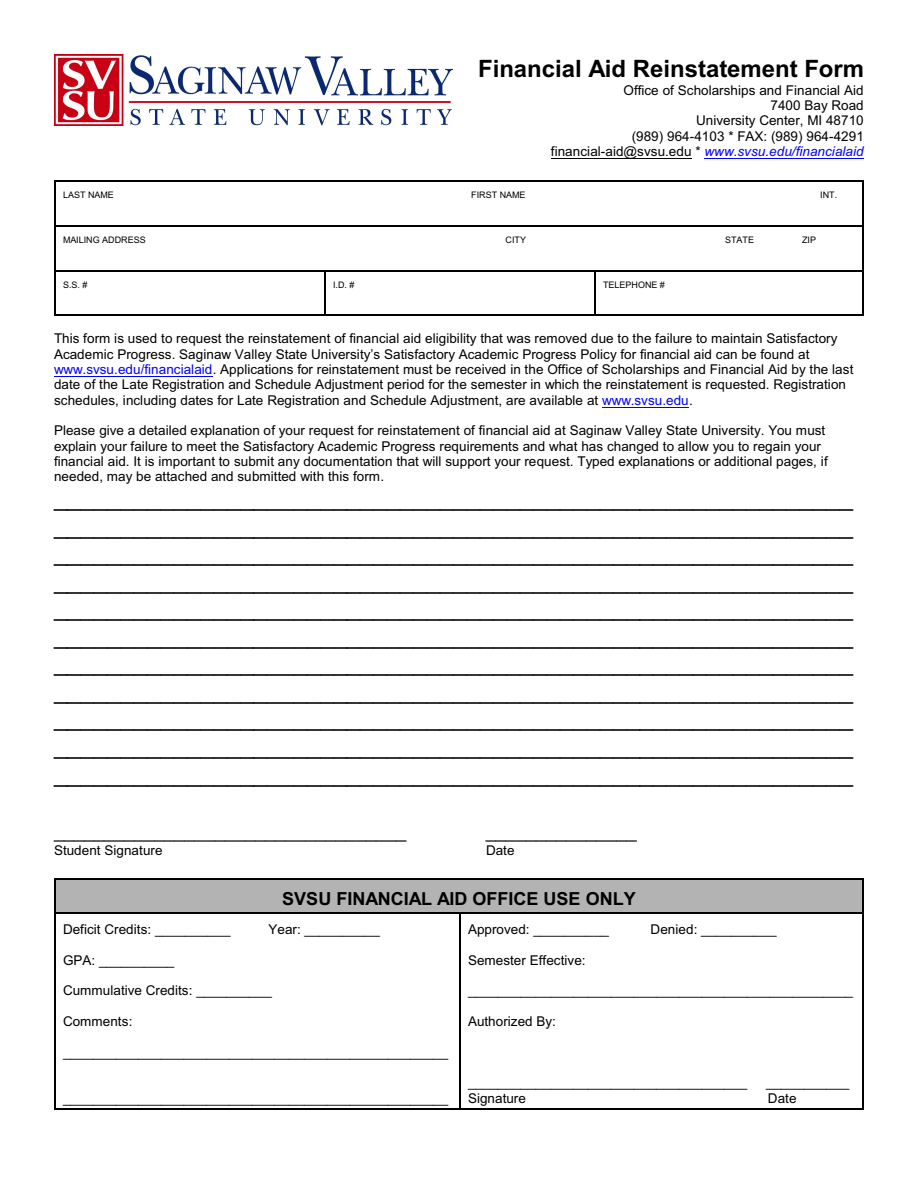
<style>
.page{position:relative;width:918px;height:1188px;background:#fff}
.page>*{position:absolute;margin:0;border:0;box-sizing:border-box;transform-origin:0 0}
.t1{font:24px/27.6px "Arial";color:#000;text-align:justify}
.t2{font:700 24px "Arial";color:#000}
.t3{font:18px "Arial";color:#000}
.t4{font:700 18px "Arial";color:#000}
.t5{font:13.5px/15.3px "Arial";color:#000}
.t6{font:9px "Arial";color:#000}
.s1{font-style:italic;color:#00f}
.s2{color:#00f}
</style>
<div class="page">
<hr style="left:54px;top:180px;width:1px;height:45px;background:#000">
<hr style="left:863px;top:180px;width:1px;height:45px;background:#000">
<hr style="left:54px;top:180px;width:810px;height:1px;background:#000">
<hr style="left:54px;top:225px;width:1px;height:45px;background:#000">
<hr style="left:863px;top:225px;width:1px;height:45px;background:#000">
<hr style="left:54px;top:225px;width:810px;height:2px;background:#000">
<hr style="left:54px;top:271px;width:1px;height:45px;background:#000">
<hr style="left:54px;top:271px;width:270px;height:1px;background:#000">
<hr style="left:54px;top:314px;width:270px;height:2px;background:#000">
<hr style="left:324px;top:271px;width:1px;height:45px;background:#000">
<hr style="left:324px;top:271px;width:270px;height:1px;background:#000">
<hr style="left:324px;top:314px;width:270px;height:2px;background:#000">
<hr style="left:594px;top:271px;width:1px;height:45px;background:#000">
<hr style="left:863px;top:271px;width:1px;height:45px;background:#000">
<hr style="left:594px;top:271px;width:270px;height:1px;background:#000">
<hr style="left:594px;top:314px;width:270px;height:2px;background:#000">
<div style="left:54px;top:878px;width:810px;height:35px;background:#b3b3b3"></div>
<hr style="left:54px;top:878px;width:1px;height:35px;background:#000">
<hr style="left:863px;top:878px;width:1px;height:35px;background:#000">
<hr style="left:54px;top:878px;width:810px;height:1px;background:#000">
<hr style="left:54px;top:913px;width:1px;height:197px;background:#000">
<hr style="left:54px;top:913px;width:405px;height:1px;background:#000">
<hr style="left:54px;top:1108px;width:405px;height:2px;background:#000">
<hr style="left:459px;top:913px;width:1px;height:197px;background:#000">
<hr style="left:863px;top:913px;width:1px;height:197px;background:#000">
<hr style="left:459px;top:913px;width:405px;height:1px;background:#000">
<hr style="left:459px;top:1108px;width:405px;height:2px;background:#000">
<hr style="left:551px;top:158px;width:141px;height:1px;background:#000">
<hr style="left:705px;top:158px;width:159px;height:1px;background:#00f">
<hr style="left:54px;top:376px;width:159px;height:1px;background:#00f">
<hr style="left:602px;top:407px;width:87px;height:1px;background:#00f">
<img style="left:55px;top:55px;width:398px;height:70px">
<h1 class="t2" style="left:478px;top:59px;width:387px">Financial Aid Reinstatement Form</h1>
<p class="t5" style="left:551px;top:84px;width:314px;text-align:right">Office of Scholarships and Financial Aid<br>7400 Bay Road<br>University Center, MI 48710<br>(989) 964-4103 * FAX: (989) 964-4291 financial-aid@svsu.edu * <span class="s1">www.svsu.edu/financialaid</span></p>
<p class="t6" style="left:63px;top:191px;width:52px">LAST NAME</p>
<p class="t6" style="left:471px;top:191px;width:56px">FIRST NAME</p>
<p class="t6" style="left:820px;top:191px;width:19px">INT.</p>
<p class="t6" style="left:63px;top:236px;width:84px">MAILING ADDRESS</p>
<p class="t6" style="left:506px;top:236px;width:22px">CITY</p>
<p class="t6" style="left:725px;top:236px;width:31px">STATE</p>
<p class="t6" style="left:802px;top:236px;width:16px">ZIP</p>
<p class="t6" style="left:63px;top:282px;width:26px">S.S. #</p>
<p class="t6" style="left:333px;top:282px;width:23px">I.D. #</p>
<p class="t6" style="left:603px;top:282px;width:63px">TELEPHONE #</p>
<p class="t5" style="left:54px;top:332px;width:801px">This form is used to request the reinstatement of financial aid eligibility that was removed due to the failure to maintain Satisfactory Academic Progress. Saginaw Valley State University’s Satisfactory Academic Progress Policy for financial aid can be found at <span class="s2">www.svsu.edu/financialaid</span>. Applications for reinstatement must be received in the Office of Scholarships and Financial Aid by the last date of the Late Registration and Schedule Adjustment period for the semester in which the reinstatement is requested. Registration schedules, including dates for Late Registration and Schedule Adjustment, are available at <span class="s2">www.svsu.edu</span>.</p>
<p class="t5" style="left:54px;top:424px;width:775px">Please give a detailed explanation of your request for reinstatement of financial aid at Saginaw Valley State University. You must explain your failure to meet the Satisfactory Academic Progress requirements and what has changed to allow you to regain your financial aid. It is important to submit any documentation that will support your request. Typed explanations or additional pages, if needed, may be attached and submitted with this form.</p>
<p class="t1" style="left:54px;top:486px;width:801px">____________________________________________________________ ____________________________________________________________ ____________________________________________________________ ____________________________________________________________ ____________________________________________________________ ____________________________________________________________ ____________________________________________________________ ____________________________________________________________ ____________________________________________________________ ____________________________________________________________ ____________________________________________________________</p>
<h2 class="t3" style="left:54px;top:825px;width:354px">___________________________________</h2>
<h2 class="t3" style="left:486px;top:825px;width:152px">_______________</h2>
<p class="t5" style="left:54px;top:843px;width:110px">Student Signature</p>
<p class="t5" style="left:486px;top:843px;width:30px">Date</p>
<h2 class="t4" style="left:282px;top:891px;width:355px">SVSU FINANCIAL AID OFFICE USE ONLY</h2>
<p class="t5" style="left:63px;top:923px;width:169px">Deficit Credits: __________</p>
<p class="t5" style="left:269px;top:923px;width:113px">Year: __________</p>
<p class="t5" style="left:63px;top:954px;width:113px">GPA: __________</p>
<p class="t5" style="left:63px;top:984px;width:210px">Cummulative Credits: __________</p>
<p class="t5" style="left:63px;top:1015px;width:71px">Comments:</p>
<p class="t5" style="left:63px;top:1045px;width:387px">___________________________________________________</p>
<p class="t5" style="left:468px;top:923px;width:143px">Approved: __________</p>
<p class="t5" style="left:651px;top:923px;width:127px">Denied: __________</p>
<p class="t5" style="left:468px;top:954px;width:119px">Semester Effective:</p>
<p class="t5" style="left:468px;top:984px;width:387px">___________________________________________________</p>
<p class="t5" style="left:468px;top:1015px;width:89px">Authorized By:</p>
<p class="t5" style="left:63px;top:1091px;width:387px">___________________________________________________</p>
<p class="t5" style="left:468px;top:1076px;width:281px">_____________________________________</p>
<p class="t5" style="left:766px;top:1076px;width:84px">___________</p>
<p class="t5" style="left:468px;top:1091px;width:59px">Signature</p>
<p class="t5" style="left:768px;top:1091px;width:30px">Date</p>
</div>
